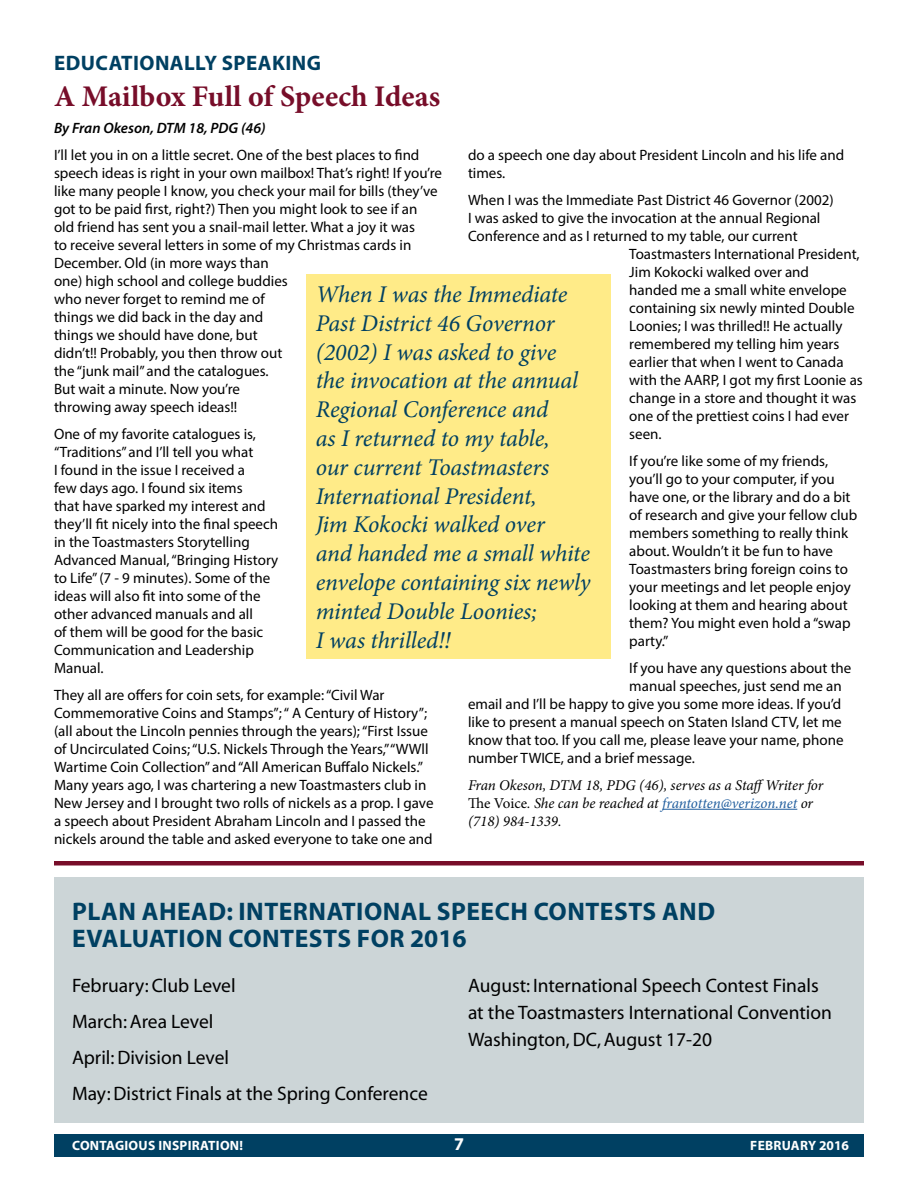
<style>
.page{position:relative;width:918px;height:1188px;background:#fff}
.page>*{position:absolute;margin:0;border:0;box-sizing:border-box;transform-origin:0 0}
.t1{font:700 30px "Minion Pro";color:#770d29}
.t2{font:700 25.5px/27px "Myriad Pro";letter-spacing:.02em;color:#004062}
.t3{font:italic 24px/28.8px "Minion Pro";letter-spacing:-.005em;color:#004062}
.t4{font:700 21px "Myriad Pro";letter-spacing:.02em;color:#004062}
.t5{font:19.5px/36px "Myriad";color:#000}
.t6{font:700 18px "Myriad Pro";color:#fff}
.t7{font:15px/18px "Myriad Pro";color:#000}
.t8{font:italic 15px/18px "Minion Pro";letter-spacing:-.005em;color:#000}
.t9{font:italic 600 15px "Myriad Pro";color:#000}
.t10{font:700 13.5px "Myriad Pro";letter-spacing:.02em;color:#fff}
.s1{font-style:normal}
.s2{color:#215e9e}
</style>
<div class="page">
<div style="left:54px;top:1134px;width:810px;height:23px;background:#004062"></div>
<hr style="left:662px;top:809px;width:135px;height:1px;background:#215e9e">
<div style="left:54px;top:878px;width:810px;height:245px;background:#ccd5d7"></div>
<div style="left:54px;top:861px;width:810px;height:5px;background:#770d29"></div>
<div style="left:307px;top:274px;width:304px;height:384px;background:#ffeb88"></div>
<h3 class="t4" style="left:54px;top:49px;width:268px">EDUCATIONALLY SPEAKING</h3>
<h1 class="t1" style="left:54px;top:75px;width:388px">A Mailbox Full of Speech Ideas</h1>
<p class="t9" style="left:54px;top:118px;width:213px">By Fran Okeson, DTM 18, PDG (46)</p>
<p class="t7" style="left:54px;top:145px;width:390px">I’ll let you in on a little secret. One of the best places to find speech ideas is right in your own mailbox! That’s right! If you’re like many people I know, you check your mail for bills (they’ve got to be paid first, right?) Then you might look to see if an<br>old friend has sent you a snail-mail letter. What a joy it was<br>to receive several letters in some of my Christmas cards in December. Old (in more ways than<br>one) high school and college buddies<br>who never forget to remind me of<br>things we did back in the day and<br>things we should have done, but<br>didn’t!! Probably, you then throw out<br>the “junk mail” and the catalogues.<br>But wait a minute. Now you’re<br>throwing away speech ideas!!</p>
<p class="t7" style="left:54px;top:424px;width:226px">One of my favorite catalogues is, “Traditions” and I’ll tell you what<br>I found in the issue I received a<br>few days ago. I found six items<br>that have sparked my interest and they’ll fit nicely into the final speech in the Toastmasters Storytelling<br>Advanced Manual, “Bringing History to Life” (7 - 9 minutes). Some of the ideas will also fit into some of the other advanced manuals and all<br>of them will be good for the basic<br>Communication and Leadership<br>Manual.</p>
<p class="t7" style="left:54px;top:685px;width:381px">They all are offers for coin sets, for example: “Civil War Commemorative Coins and Stamps”; “ A Century of History”; (all about the Lincoln pennies through the years); “First Issue of Uncirculated Coins; “U.S. Nickels Through the Years,” “WWll Wartime Coin Collection” and “All American Buffalo Nickels.” Many years ago, I was chartering a new Toastmasters club in New Jersey and I brought two rolls of nickels as a prop. I gave a speech about President Abraham Lincoln and I passed the nickels around the table and asked everyone to take one and</p>
<p class="t7" style="left:468px;top:145px;width:378px">do a speech one day about President Lincoln and his life and times.</p>
<p class="t7" style="left:468px;top:190px;width:367px">When I was the Immediate Past District 46 Governor (2002)</p>
<p class="t7" style="left:468px;top:208px;width:354px">I was asked to give the invocation at the annual Regional</p>
<p class="t7" style="left:468px;top:226px;width:331px">Conference and as I returned to my table, our current</p>
<p class="t7" style="left:629px;top:244px;width:232px">Toastmasters International President,</p>
<p class="t7" style="left:629px;top:262px;width:181px">Jim Kokocki walked over and</p>
<p class="t7" style="left:629px;top:280px;width:219px">handed me a small white envelope</p>
<p class="t7" style="left:629px;top:298px;width:227px">containing six newly minted Double</p>
<p class="t7" style="left:629px;top:316px;width:215px">Loonies; I was thrilled!! He actually</p>
<p class="t7" style="left:629px;top:334px;width:212px">remembered my telling him years</p>
<p class="t7" style="left:629px;top:352px;width:216px">earlier that when I went to Canada</p>
<p class="t7" style="left:629px;top:370px;width:235px">with the AARP, I got my first Loonie as</p>
<p class="t7" style="left:629px;top:388px;width:229px">change in a store and thought it was</p>
<p class="t7" style="left:629px;top:406px;width:221px">one of the prettiest coins I had ever</p>
<p class="t7" style="left:629px;top:424px;width:34px">seen.</p>
<p class="t7" style="left:629px;top:451px;width:230px">If you’re like some of my friends, you’ll go to your computer, if you have one, or the library and do a bit of research and give your fellow club members something to really think about. Wouldn’t it be fun to have<br>Toastmasters bring foreign coins to your meetings and let people enjoy looking at them and hearing about them? You might even hold a “swap party.”</p>
<p class="t7" style="left:629px;top:658px;width:224px">If you have any questions about the</p>
<p class="t7" style="left:629px;top:676px;width:214px">manual speeches, just send me an</p>
<p class="t7" style="left:468px;top:694px;width:375px">email and I’ll be happy to give you some more ideas. If you’d</p>
<p class="t7" style="left:468px;top:712px;width:375px">like to present a manual speech on Staten Island CTV, let me</p>
<p class="t7" style="left:468px;top:730px;width:377px">know that too. If you call me, please leave your name, phone</p>
<p class="t7" style="left:468px;top:748px;width:228px">number TWICE, and a brief message.</p>
<p class="t8" style="left:468px;top:776px;width:357px">Fran Okeson, DTM 18, PDG (46), serves as a StaffWriter for<br><span class="s1">The Voice</span>. She can be reached at <span class="s2">frantotten@verizon.net</span> or (718) 984-1339.</p>
<p class="t3" style="left:316px;top:280px;width:276px">When I was the Immediate<br>Past District 46 Governor (2002) I was asked to give the invocation at the annual<br>Regional Conference and<br>as I returned to my table,<br>our current Toastmasters<br>International President,<br>Jim Kokocki walked over<br>and handed me a small white envelope containing six newly minted Double Loonies;<br>I was thrilled!!</p>
<h2 class="t2" style="left:72px;top:897px;width:644px">PLAN AHEAD: INTERNATIONAL SPEECH CONTESTS AND<br>EVALUATION CONTESTS FOR 2016</h2>
<h3 class="t5" style="left:72px;top:968px;width:357px">February: Club Level<br>March: Area Level<br>April: Division Level<br>May: District Finals at the Spring Conference</h3>
<h3 class="t5" style="left:468px;top:972px;width:365px;line-height:27px">August: International Speech Contest Finals at the Toastmasters International Convention<br>Washington, DC, August 17-20</h3>
<p class="t10" style="left:72px;top:1136px;width:172px">CONTAGIOUS INSPIRATION!</p>
<p class="t6" style="left:454px;top:1132px;width:11px">7</p>
<p class="t10" style="left:750px;top:1136px;width:100px">FEBRUARY 2016</p>
</div>
